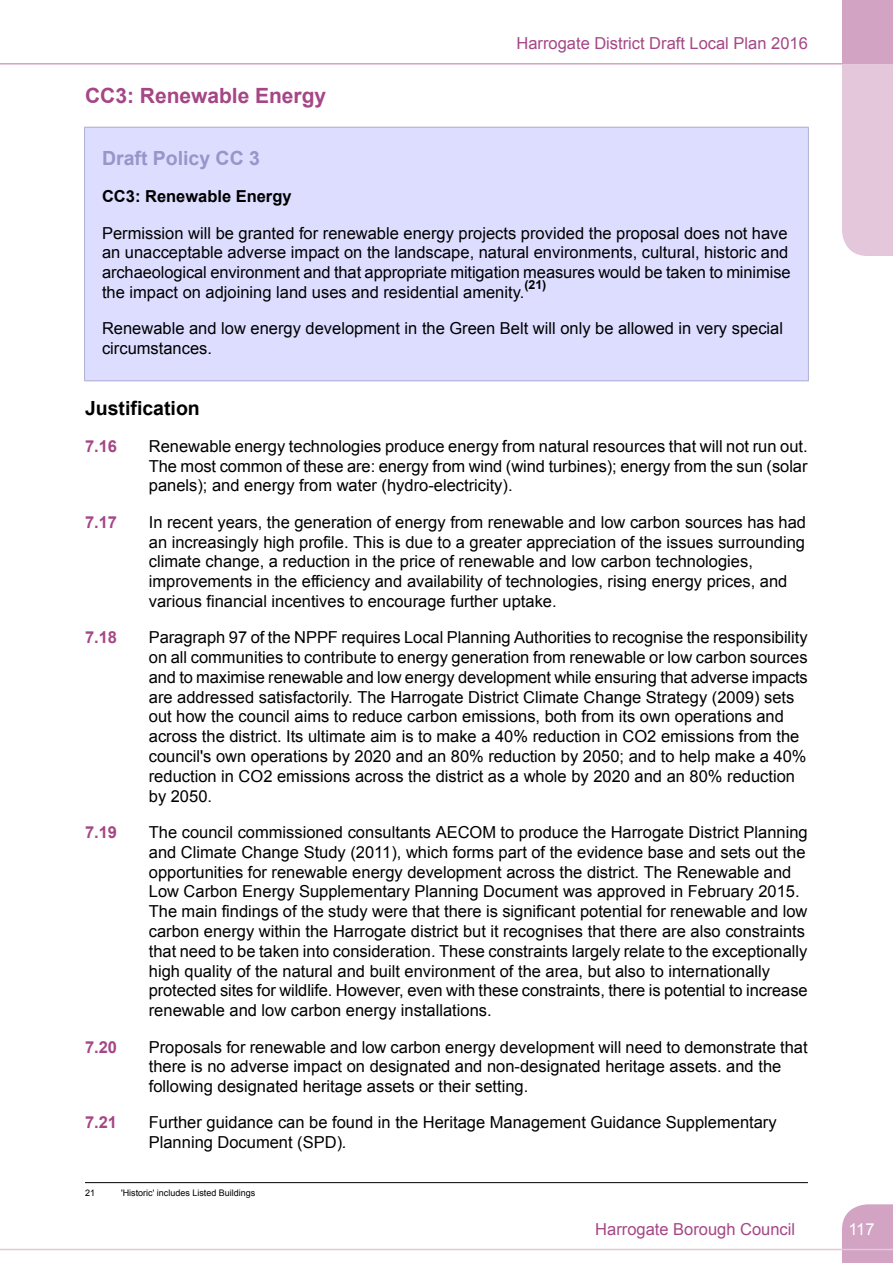
<style>
.page{position:relative;width:893px;height:1263px;background:#fff}
.page>*{position:absolute;margin:0;border:0;box-sizing:border-box;transform-origin:0 0}
.t1{font:700 21px "Arial";color:#a54686}
.t2{font:700 19.5px "Arial";color:#9696c9}
.t3{font:700 19.5px "Arial";color:#000}
.t4{font:16.5px/19.8px "Arial";color:#000}
.t5{font:16.5px "Arial";color:#a54686}
.t6{font:700 16.5px "Arial";color:#a54686}
.t7{font:700 16.5px "Arial";color:#000}
.t8{font:16.5px "Arial";color:#fff}
.t9{font:700 12.3px "Arial";color:#000}
.t10{font:9px "Arial";color:#000}
.s1{font-style:italic}
</style>
<div class="page">
<hr style="left:85px;top:1182px;width:723px;height:1px;background:#000">
<svg style="left:0;top:1204px;width:893px;height:59px"></svg>
<div style="left:842px;top:0;width:51px;height:63px;background:#d2a3c3"></div>
<svg style="left:0;top:63px;width:893px;height:318px"></svg>
<p class="t1" style="left:85px;top:88px;width:243px">CC3: Renewable Energy</p>
<p class="t5" style="left:516px;top:37px;width:293px">Harrogate District Draft Local Plan 2016</p>
<p class="t2" style="left:102px;top:151px;width:160px">Draft Policy CC 3</p>
<p class="t7" style="left:102px;top:190px;width:191px">CC3: Renewable Energy</p>
<p class="t4" style="left:102px;top:224px;width:690px">Permission will be granted for renewable energy projects provided the proposal does not have an unacceptable adverse impact on the landscape, natural environments, cultural, historic and archaeological environment and that appropriate mitigation measures would be taken to minimise the impact on adjoining land uses and residential amenity.</p>
<p class="t9" style="left:524px;top:280px;width:24px">(21)</p>
<p class="t4" style="left:102px;top:320px;width:683px">Renewable and low energy development in the Green Belt will only be allowed in very special circumstances.</p>
<p class="t3" style="left:85px;top:400px;width:116px">Justification</p>
<p class="t6" style="left:85px;top:440px;width:34px">7.16</p>
<p class="t4" style="left:149px;top:438px;width:660px;text-align:justify">Renewable energy technologies produce energy from natural resources that will not run out.<br>The most common of these are: energy from wind (wind turbines); energy from the sun (solar panels); and energy from water (hydro-electricity).</p>
<p class="t6" style="left:85px;top:516px;width:34px">7.17</p>
<p class="t4" style="left:149px;top:514px;width:659px">In recent years, the generation of energy from renewable and low carbon sources has had an increasingly high profile. This is due to a greater appreciation of the issues surrounding climate change, a reduction in the price of renewable and low carbon technologies, improvements in the efficiency and availability of technologies, rising energy prices, and various financial incentives to encourage further uptake.</p>
<p class="t6" style="left:85px;top:631px;width:34px">7.18</p>
<p class="t4" style="left:149px;top:629px;width:660px">Paragraph 97 of the NPPF requires Local Planning Authorities to recognise the responsibility on all communities to contribute to energy generation from renewable or low carbon sources and to maximise renewable and low energy development while ensuring that adverse impacts are addressed satisfactorily. The Harrogate District Climate Change Strategy (2009) sets out how the council aims to reduce carbon emissions, both from its own operations and across the district. Its ultimate aim is to make a 40% reduction in CO2 emissions from the council's own operations by 2020 and an 80% reduction by 2050; and to help make a 40% reduction in CO2 emissions across the district as a whole by 2020 and an 80% reduction by 2050.</p>
<p class="t6" style="left:85px;top:826px;width:34px">7.19</p>
<p class="t4" style="left:149px;top:824px;width:660px">The council commissioned consultants AECOM to produce the Harrogate District Planning and Climate Change Study (2011), which forms part of the evidence base and sets out the opportunities for renewable energy development across the district. The Renewable and Low Carbon Energy Supplementary Planning Document was approved in February 2015.<br>The main findings of the study were that there is significant potential for renewable and low carbon energy within the Harrogate district but it recognises that there are also constraints that need to be taken into consideration. These constraints largely relate to the exceptionally high quality of the natural and built environment of the area, but also to internationally protected sites for wildlife. However, even with these constraints, there is potential to increase renewable and low carbon energy installations.</p>
<p class="t6" style="left:85px;top:1040px;width:34px">7.20</p>
<p class="t4" style="left:149px;top:1038px;width:660px">Proposals for renewable and low carbon energy development will need to demonstrate that there is no adverse impact on designated and non-designated heritage assets. and the following designated heritage assets or their setting.</p>
<p class="t6" style="left:85px;top:1116px;width:34px">7.21</p>
<p class="t4" style="left:149px;top:1114px;width:629px">Further guidance can be found in the Heritage Management Guidance Supplementary<br>Planning Document (SPD)<span class="s1">.</span></p>
<p class="t10" style="left:85px;top:1189px;width:12px">21</p>
<p class="t10" style="left:121px;top:1189px;width:136px">'Historic' includes Listed Buildings</p>
<p class="t5" style="left:595px;top:1222px;width:201px">Harrogate Borough Council</p>
<p class="t8" style="left:848px;top:1222px;width:28px">117</p>
</div>
